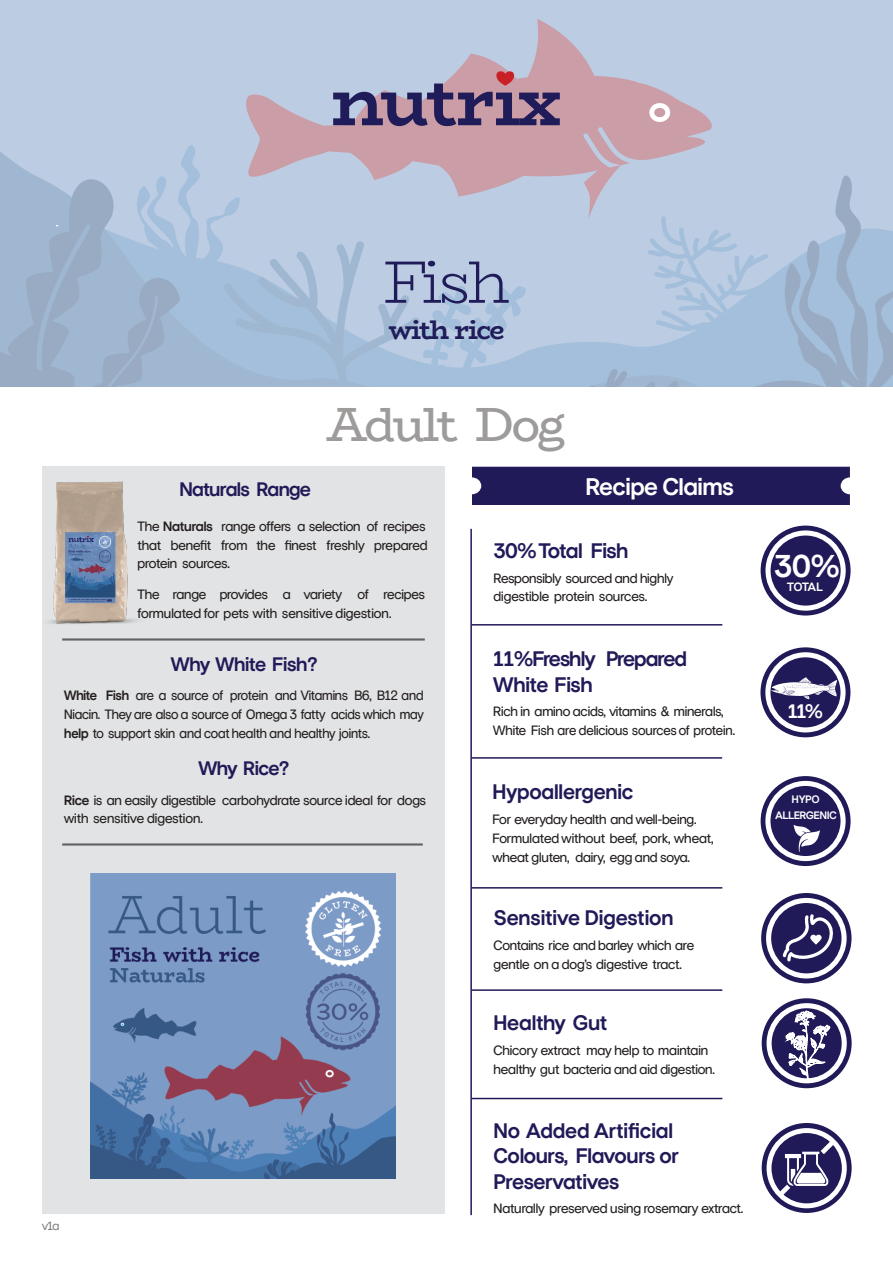
<style>
.page{position:relative;width:893px;height:1263px;background:#fff}
.page>*{position:absolute;margin:0;border:0;box-sizing:border-box;transform-origin:0 0}
.t1{font:300 60px "Bio Rhyme";color:#201b59}
.t2{font:48px "Bio Rhyme";letter-spacing:-.05em;color:#9e9b9b}
.t3{font:700 31.5px "Europa Nuova";color:#fff}
.t4{font:700 27px "Bio Rhyme";letter-spacing:-.055em;color:#201b59}
.t5{font:700 24px "Europa Nuova";letter-spacing:-.055em;color:#fff}
.t6{font:700 21px/25.2px "Europa Nuova";letter-spacing:-.05em;color:#201a58}
.t7{font:700 21px/25.5px "Europa Nuova";letter-spacing:-.075em;color:#201a58}
.t8{font:700 21px "Europa Nuova";letter-spacing:-.07em;color:#201a58}
.t9{font:700 19.5px "Europa Nuova";letter-spacing:-.07em;color:#201a58}
.t10{font:700 19.5px "Europa Nuova";color:#fff}
.t11{font:13.5px/18.8px "Europa Nuova";letter-spacing:-.06em;color:#231f20}
.t12{font:13.5px/18.8px "Europa Nuova";letter-spacing:-.06em;color:#231f20;text-align:justify;scale:.96 1}
.t13{font:700 12px "Europa Nuova";letter-spacing:-.06em;color:#fff}
.t14{font:12px "Europa Nuova";color:#808285}
.t15{font:700 10.8px/16.2px "Europa Nuova";letter-spacing:-.055em;color:#fff;text-align:center}
.s1{font-weight:700}
</style>
<div class="page">
<div style="left:472px;top:467px;width:378px;height:38px;background:#201a58"></div>
<hr style="left:470px;top:529px;width:2px;height:686px;background:#201a58">
<hr style="left:471px;top:624px;width:251px;height:1px;background:#201a58">
<hr style="left:471px;top:757px;width:251px;height:2px;background:#201a58">
<hr style="left:471px;top:887px;width:251px;height:1px;background:#201a58">
<hr style="left:471px;top:989px;width:251px;height:2px;background:#201a58">
<svg style="left:761px;top:776px;width:90px;height:90px;background:#3c376d"></svg>
<div style="left:765px;top:781px;width:81px;height:80px;border:5px solid #fff;border-radius:50%"></div>
<svg style="left:793px;top:825px;width:27px;height:27px"></svg>
<div style="left:762px;top:1123px;width:90px;height:90px;background:#201a58;border-radius:50%"></div>
<svg style="left:766px;top:1128px;width:81px;height:80px"></svg>
<hr style="left:471px;top:1098px;width:251px;height:1px;background:#201a58">
<svg style="left:762px;top:998px;width:90px;height:90px"></svg>
<svg style="left:769px;top:1006px;width:75px;height:75px"></svg>
<div style="left:766px;top:1003px;width:81px;height:80px;border:5px solid #fff;border-radius:50%"></div>
<svg style="left:785px;top:1010px;width:45px;height:71px"></svg>
<svg style="left:761px;top:526px;width:90px;height:89px"></svg>
<div style="left:768px;top:533px;width:75px;height:75px;background:#201a58;border-radius:50%"></div>
<div style="left:765px;top:530px;width:81px;height:81px;border:5px solid #fff;border-radius:50%"></div>
<svg style="left:761px;top:893px;width:90px;height:90px;background:#4a4577"></svg>
<svg style="left:769px;top:900px;width:75px;height:76px;background:#494476"></svg>
<div style="left:766px;top:898px;width:81px;height:80px;border:5px solid #fff;border-radius:50%"></div>
<svg style="left:783px;top:914px;width:51px;height:47px"></svg>
<div style="left:43px;top:467px;width:402px;height:747px;background:#e2e3e4"></div>
<svg style="left:760px;top:647px;width:90px;height:90px"></svg>
<svg style="left:765px;top:652px;width:81px;height:80px;fill:#201a58"></svg>
<svg style="left:771px;top:677px;width:66px;height:22px"></svg>
<img style="left:0;top:0;width:893px;height:387px">
<svg style="left:333px;top:71px;width:227px;height:55px;background:#8d7b99"></svg>
<img style="left:42px;top:470px;width:96px;height:168px">
<img style="left:90px;top:874px;width:305px;height:305px">
<h1 class="t1" style="left:383px;top:235px;width:128px">Fish</h1>
<h3 class="t4" style="left:388px;top:308px;width:118px">with rice</h3>
<h2 class="t2" style="left:326px;top:387px;width:240px">Adult Dog</h2>
<h3 class="t9" style="left:179px;top:480px;width:134px">Naturals Range</h3>
<p class="t11" style="left:137px;top:517px;width:292px">The <span class="s1">Naturals</span> range offers a selection of recipes that benefit from the finest freshly prepared protein sources.</p>
<p class="t11" style="left:137px;top:586px;width:290px">The range provides a variety of recipes formulated for pets with sensitive digestion.</p>
<h3 class="t5" style="left:585px;top:476px;width:151px">Recipe Claims</h3>
<h3 class="t8" style="left:493px;top:541px;width:137px">30%Total Fish</h3>
<p class="t11" style="left:493px;top:569px;width:182px">Responsibly sourced and highly digestible protein sources.</p>
<h3 class="t3" style="left:774px;top:552px;width:68px">30%</h3>
<p class="t13" style="left:787px;top:581px;width:38px">TOTAL</p>
<h3 class="t9" style="left:170px;top:656px;width:149px">Why White Fish?</h3>
<p class="t12" style="left:64px;top:687px;width:377px"><span class="s1">White Fish</span> are a source of protein and Vitamins B6, B12 and Niacin. They are also a source of Omega 3 fatty acids which may <span class="s1">help</span> to support skin and coat health and healthy joints.</p>
<h3 class="t9" style="left:198px;top:760px;width:93px">Why Rice?</h3>
<p class="t11" style="left:64px;top:791px;width:364px"><span class="s1">Rice</span> is an easily digestible carbohydrate source ideal for dogs with sensitive digestion.</p>
<p class="t14" style="left:42px;top:1220px;width:19px">v1a</p>
<h3 class="t7" style="left:493px;top:647px;width:196px">11%Freshly Prepared<br>White Fish</h3>
<p class="t11" style="left:493px;top:703px;width:244px">Rich in amino acids, vitamins &amp; minerals,<br>White Fish are delicious sourcesof protein.</p>
<h3 class="t10" style="left:787px;top:702px;width:37px">11%</h3>
<h3 class="t6" style="left:492px;top:780px;width:143px">Hypoallergenic</h3>
<p class="t11" style="left:492px;top:810px;width:223px">For everyday health and well-being.<br>Formulated without beef, pork, wheat, wheat gluten, dairy, egg and soya.</p>
<h3 class="t6" style="left:493px;top:906px;width:182px">Sensitive Digestion</h3>
<p class="t11" style="left:493px;top:937px;width:203px">Contains rice and barley which are gentle on a dog’s digestive tract.</p>
<h3 class="t6" style="left:493px;top:1011px;width:116px">Healthy Gut</h3>
<p class="t11" style="left:493px;top:1042px;width:224px">Chicory extract may help to maintain healthy gut bacteria and aid digestion.</p>
<h3 class="t6" style="left:493px;top:1119px;width:188px">No Added Artificial<br>Colours, Flavours or<br>Preservatives</h3>
<p class="t11" style="left:493px;top:1200px;width:252px">Naturally preserved using rosemary extract.</p>
<p class="t15" style="left:775px;top:792px;width:63px">HYPO<br>ALLERGENIC</p>
</div>
